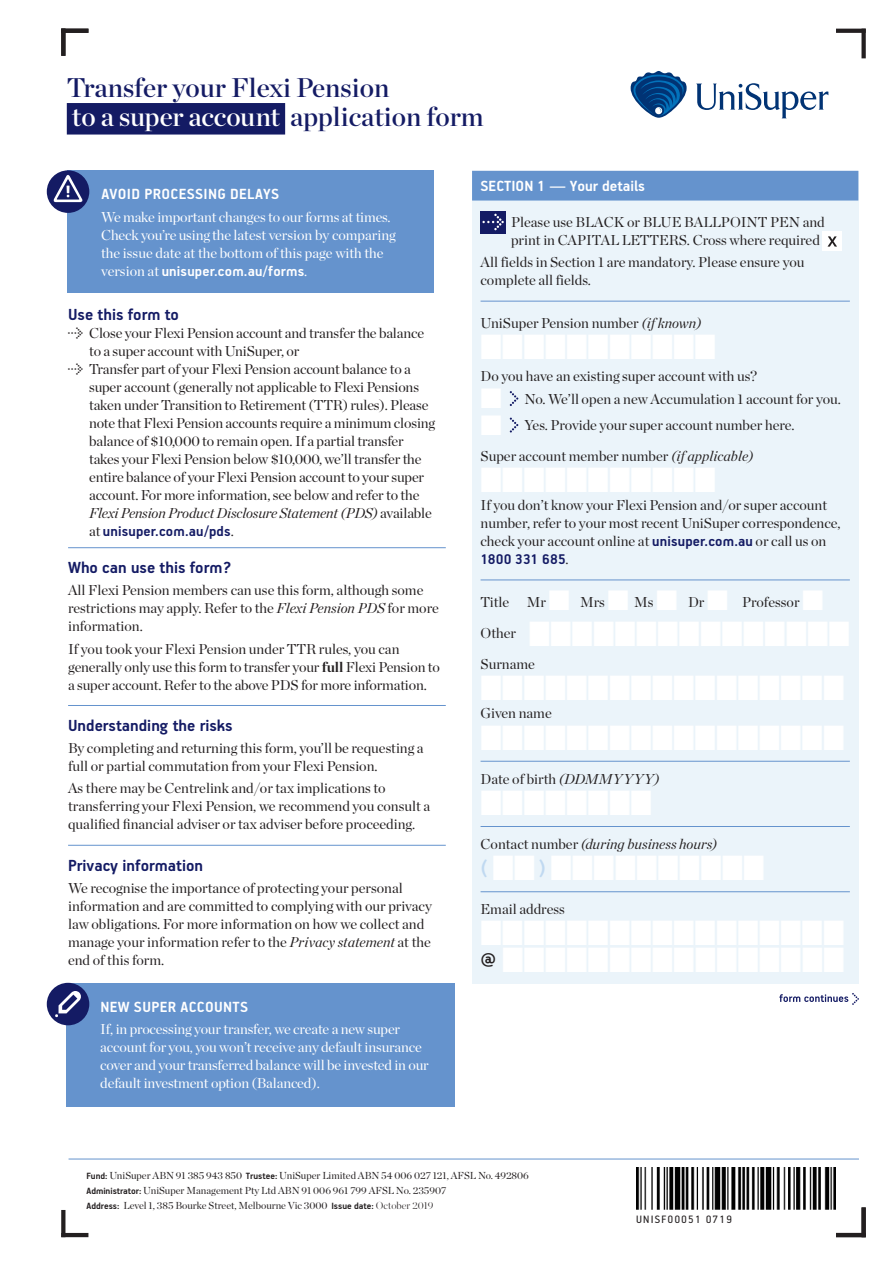
<style>
.page{position:relative;width:893px;height:1263px;background:#fff}
.page>*{position:absolute;margin:0;border:0;box-sizing:border-box;transform-origin:0 0}
.t1{font:27px/29.4px "Chronicle Display Semi";color:#141b64}
.t2{font:700 18px "PF Handbook Pro";color:#141b64}
.t3{font:700 16.5px "PF Handbook Pro";letter-spacing:.02em;color:#fff}
.t4{font:700 16.5px "PF Handbook Pro";color:#fff}
.t5{font:700 15.75px "PF Handbook Pro";letter-spacing:.01em;color:#141b64}
.t6{font:700 15.75px "PF Handbook Pro";letter-spacing:.01em;color:#fff}
.t7{font:14.25px/18px "Chronicle Display";color:#231f20}
.t8{font:14.25px/18px "Chronicle Display";letter-spacing:-.01em;color:#fff}
.t9{font:italic 14.25px "Chronicle Display";color:#231f20}
.t10{font:12px "PF Handbook Pro";letter-spacing:.1em;color:#231f20}
.t11{font:10.2px/15px "Chronicle Display";color:#231f20}
.s1{color:#fff}
.s2{font-family:"Chronicle Display";font-weight:400;font-size:14.25px}
.s3{font-style:italic}
.s4{font-family:"Chronicle Display";font-weight:400;font-size:14.25px;color:#231f20}
.s5{font-weight:700}
.s6{font-family:"PF Handbook Pro";font-weight:700;font-size:15.75px;color:#141b64}
.s7{font-style:normal}
.s8{font-family:"PF Handbook Pro";font-weight:700}
.s9{font-weight:200}
</style>
<div class="page">
<svg style="left:631px;top:71px;width:56px;height:47px"></svg>
<svg style="left:696px;top:83px;width:132px;height:35px"></svg>
<div style="left:67px;top:103px;width:218px;height:32px;background:#141b64"></div>
<hr style="left:69px;top:1159px;width:790px;height:1px;background:#6593cd">
<hr style="left:61px;top:29px;width:27px;height:4px;background:#231f20">
<hr style="left:61px;top:29px;width:4px;height:27px;background:#231f20">
<hr style="left:836px;top:1233px;width:30px;height:4px;background:#231f20">
<div style="left:861px;top:1207px;width:5px;height:30px;background:#231f20"></div>
<hr style="left:61px;top:1233px;width:27px;height:4px;background:#231f20">
<svg style="left:61px;top:1210px;width:4px;height:27px"></svg>
<svg style="left:836px;top:29px;width:25px;height:4px"></svg>
<div style="left:861px;top:29px;width:5px;height:29px;background:#231f20"></div>
<img style="left:636px;top:1167px;width:200px;height:43px">
<hr style="left:68px;top:547px;width:378px;height:1px;background:#6593cd">
<hr style="left:68px;top:705px;width:378px;height:1px;background:#6593cd">
<hr style="left:68px;top:845px;width:378px;height:1px;background:#6593cd">
<div style="left:472px;top:171px;width:386px;height:813px;background:#ebf4fa"></div>
<div style="left:472px;top:171px;width:386px;height:30px;background:#6593cd"></div>
<hr style="left:481px;top:301px;width:369px;height:1px;background:#6593cd">
<hr style="left:481px;top:580px;width:369px;height:1px;background:#6593cd">
<hr style="left:481px;top:761px;width:369px;height:1px;background:#6593cd">
<hr style="left:481px;top:826px;width:369px;height:1px;background:#6593cd">
<hr style="left:481px;top:891px;width:369px;height:1px;background:#6593cd">
<div style="left:481px;top:211px;width:25px;height:22px;background:#141b64"></div>
<svg style="left:482px;top:214px;width:22px;height:16px"></svg>
<div style="left:822px;top:232px;width:20px;height:19px;background:#fff"></div>
<svg style="left:828px;top:236px;width:9px;height:11px"></svg>
<svg style="left:510px;top:391px;width:8px;height:15px"></svg>
<svg style="left:510px;top:418px;width:8px;height:14px"></svg>
<svg style="left:779px;top:993px;width:80px;height:12px"></svg>
<div style="left:66px;top:983px;width:388px;height:124px;background:#6593cd"></div>
<div style="left:47px;top:983px;width:42px;height:42px;background:#141b64;border-radius:50%"></div>
<svg style="left:55px;top:991px;width:26px;height:26px"></svg>
<div style="left:67px;top:170px;width:367px;height:123px;background:#6593cd"></div>
<div style="left:47px;top:170px;width:42px;height:43px;background:#141b64;border-radius:50%"></div>
<svg style="left:52px;top:173px;width:32px;height:29px"></svg>
<h1 class="t1" style="left:67px;top:71px;width:418px">Transfer your Flexi Pension<br><span class="s1">to a super account</span> application form</h1>
<p class="t3" style="left:101px;top:184px;width:179px">AVOID PROCESSING DELAYS</p>
<p class="t8" style="left:101px;top:207px;width:296px">We make important changes to our forms at times.<br>Check you’re using the latest version by comparing the issue date at the bottom of this page with the</p>
<p class="t6" style="left:101px;top:261px;width:208px"><span class="s2">version at</span> unisuper.com.au/forms<span class="s2">.</span></p>
<p class="t2" style="left:68px;top:304px;width:112px">Use this form to</p>
<p class="t7" style="left:89px;top:323px;width:347px">Close your Flexi Pension account and transfer the balance to a super account with UniSuper, or<br>Transfer part of your Flexi Pension account balance to a super account (generally not applicable to Flexi Pensions taken under Transition to Retirement (TTR) rules). Please note that Flexi Pension accounts require a minimum closing balance of $10,000 to remain open. If a partial transfer takes your Flexi Pension below $10,000, we’ll transfer the entire balance of your Flexi Pension account to your super account. For more information, see below and refer to the <span class="s3">Flexi Pension Product Disclosure Statement (PDS)</span> available</p>
<p class="t5" style="left:89px;top:522px;width:146px"><span class="s4">at</span> unisuper.com.au/pds<span class="s4">.</span></p>
<p class="t2" style="left:68px;top:557px;width:165px">Who can use this form?</p>
<p class="t7" style="left:68px;top:580px;width:372px">All Flexi Pension members can use this form, although some restrictions may apply. Refer to the <span class="s3">Flexi Pension PDS</span> for more information.</p>
<p class="t7" style="left:68px;top:639px;width:373px">If you took your Flexi Pension under TTR rules, you can generally only use this form to transfer your <span class="s5">full</span> Flexi Pension to a super account. Refer to the above PDS for more information.</p>
<p class="t2" style="left:68px;top:714px;width:166px">Understanding the risks</p>
<p class="t7" style="left:68px;top:738px;width:357px">By completing and returning this form, you’ll be requesting a full or partial commutation from your Flexi Pension.</p>
<p class="t7" style="left:68px;top:778px;width:364px">As there may be Centrelink and/or tax implications to transferring your Flexi Pension, we recommend you consult a qualified financial adviser or tax adviser before proceeding.</p>
<p class="t2" style="left:68px;top:854px;width:137px">Privacy information</p>
<p class="t7" style="left:68px;top:878px;width:365px">We recognise the importance of protecting your personal information and are committed to complying with our privacy law obligations. For more information on how we collect and manage your information refer to the <span class="s3">Privacy statement</span> at the end of this form.</p>
<p class="t3" style="left:100px;top:997px;width:149px">NEW SUPER ACCOUNTS</p>
<p class="t8" style="left:100px;top:1019px;width:330px">If, in processing your transfer, we create a new super account for you, you won’t receive any default insurance cover and your transferred balance will be invested in our default investment option (Balanced).</p>
<p class="t4" style="left:481px;top:176px;width:166px">SECTION 1 — Your details</p>
<p class="t7" style="left:511px;top:212px;width:315px">Please use BLACK or BLUE BALLPOINT PEN and print in CAPITAL LETTERS. Cross where required</p>
<p class="t7" style="left:481px;top:252px;width:325px">All fields in Section 1 are mandatory. Please ensure you complete all fields.</p>
<p class="t7" style="left:481px;top:313px;width:223px">UniSuper Pension number <span class="s3">(if known)</span></p>
<p class="t7" style="left:481px;top:366px;width:278px">Do you have an existing super account with us?</p>
<p class="t7" style="left:481px;top:389px;width:362px"><span class="s1">■</span> No. We’ll open a new Accumulation 1 account for you.</p>
<p class="t7" style="left:481px;top:409px;width:316px;line-height:30.8px"><span class="s1">■</span> Yes. Provide your super account number here.<br>Super account member number <span class="s3">(if applicable)</span></p>
<p class="t7" style="left:481px;top:495px;width:362px">If you don’t know your Flexi Pension and/or super account number, refer to your most recent UniSuper correspondence, check your account online at <span class="s6">unisuper.com.au</span> or call us on</p>
<p class="t5" style="left:481px;top:550px;width:90px">1800 331 685<span class="s4">.</span></p>
<p class="t7" style="left:481px;top:586px;width:344px;line-height:31px">Title Mr <span class="s1">■</span> Mrs <span class="s1">■</span> Ms <span class="s1">■</span> Dr <span class="s1">■</span> Professor <span class="s1">■<br></span>Other<br>Surname</p>
<p class="t7" style="left:481px;top:703px;width:73px">Given name</p>
<p class="t7" style="left:481px;top:769px;width:181px">Date of birth <span class="s3">(DDMMYYYY)</span></p>
<p class="t9" style="left:481px;top:833px;width:238px"><span class="s7">Contact number</span> (during business hours)</p>
<p class="t7" style="left:481px;top:899px;width:86px">Email address</p>
<p class="t11" style="left:86px;top:1167px;width:444px"><span class="s8">Fund:</span> UniSuper ABN 91 385 943 850 <span class="s8">Trustee:</span> UniSuper Limited ABN 54 006 027 121, AFSL No. 492806<br><span class="s8">Administrator:</span> UniSuper Management Pty Ltd ABN 91 006 961 799 AFSL No. 235907<br><span class="s8">Address:</span> Level 1, 385 Bourke Street, Melbourne Vic 3000 <span class="s8">Issue date:</span> <span class="s9">October 2019</span></p>
<p class="t10" style="left:636px;top:1212px;width:97px">UNISF00051 0719</p>
</div>
